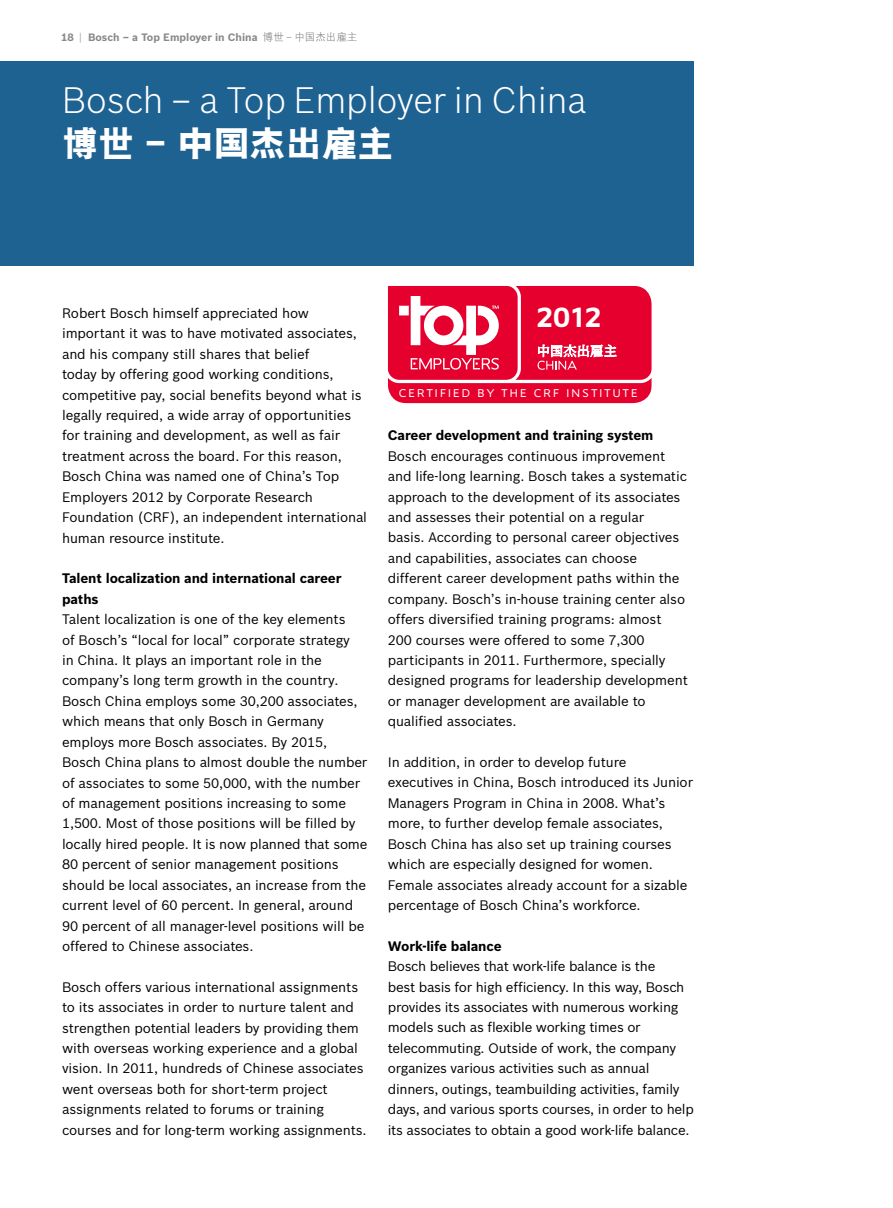
<style>
.page{position:relative;width:893px;height:1208px;background:#fff}
.page>*{position:absolute;margin:0;border:0;box-sizing:border-box;transform-origin:0 0}
.t1{font:300 36px "Bosch Sans";color:#fff}
.t2{font:36px "H Yb 9 gj";color:#fff}
.t3{font:700 28.95px "Angro EF";color:#fff}
.t4{font:13.5px/20.4px "Bosch Sans";letter-spacing:-.01em;color:#000}
.t5{font:700 13.5px/20.4px "Bosch Sans";letter-spacing:-.01em;color:#000}
.t6{font:300 11.7px "Angro EF";letter-spacing:.19em;color:#fff}
.t7{font:700 10.5px "Bosch Sans";color:#898989}
.s1{font-weight:300}
.s2{font-family:"H Yg 2 gj";font-weight:400}
.s3{font-family:"Bosch Sans";font-weight:700}
</style>
<div class="page">
<div style="left:0;top:61px;width:694px;height:204px;background:#1e6292"></div>
<svg style="left:388px;top:286px;width:264px;height:117px;background:#ea2a4f"></svg>
<p class="t7" style="left:61px;top:30px;width:298px">18 <span class="s1">|</span> Bosch – a Top Employer in China <span class="s2">博世</span> <span class="s1">–</span> <span class="s2">中国杰出雇主</span></p>
<h1 class="t1" style="left:62px;top:77px;width:526px">Bosch – a Top Employer in China</h1>
<h1 class="t2" style="left:62px;top:125px;width:333px">博世 <span class="s3">–</span> 中国杰出雇主</h1>
<p class="t4" style="left:62px;top:303px;width:306px">Robert Bosch himself appreciated how important it was to have motivated associates, and his company still shares that belief<br>today by offering good working conditions, competitive pay, social benefits beyond what is legally required, a wide array of opportunities for training and development, as well as fair treatment across the board. For this reason, Bosch China was named one of China’s Top Employers 2012 by Corporate Research Foundation (CRF), an independent international human resource institute.</p>
<p class="t5" style="left:62px;top:568px;width:281px">Talent localization and international career paths</p>
<p class="t4" style="left:62px;top:609px;width:307px">Talent localization is one of the key elements<br>of Bosch’s “local for local” corporate strategy<br>in China. It plays an important role in the company’s long term growth in the country.<br>Bosch China employs some 30,200 associates, which means that only Bosch in Germany employs more Bosch associates. By 2015, Bosch China plans to almost double the number of associates to some 50,000, with the number of management positions increasing to some 1,500. Most of those positions will be filled by locally hired people. It is now planned that some 80 percent of senior management positions should be local associates, an increase from the current level of 60 percent. In general, around 90 percent of all manager-level positions will be offered to Chinese associates.</p>
<p class="t4" style="left:62px;top:976px;width:306px">Bosch offers various international assignments to its associates in order to nurture talent and strengthen potential leaders by providing them with overseas working experience and a global vision. In 2011, hundreds of Chinese associates went overseas both for short-term project assignments related to forums or training courses and for long-term working assignments.</p>
<h2 class="t3" style="left:536px;top:300px;width:67px">2012</h2>
<p class="t6" style="left:399px;top:387px;width:240px">CERTIFIED BY THE CRF INSTITUTE</p>
<p class="t5" style="left:388px;top:425px;width:267px">Career development and training system</p>
<p class="t4" style="left:388px;top:445px;width:302px">Bosch encourages continuous improvement and life-long learning. Bosch takes a systematic approach to the development of its associates and assesses their potential on a regular<br>basis. According to personal career objectives and capabilities, associates can choose different career development paths within the company. Bosch’s in-house training center also offers diversified training programs: almost 200 courses were offered to some 7,300 participants in 2011. Furthermore, specially designed programs for leadership development or manager development are available to qualified associates.</p>
<p class="t4" style="left:388px;top:752px;width:307px">In addition, in order to develop future executives in China, Bosch introduced its Junior Managers Program in China in 2008. What’s more, to further develop female associates, Bosch China has also set up training courses which are especially designed for women.<br>Female associates already account for a sizable percentage of Bosch China’s workforce.</p>
<p class="t5" style="left:388px;top:935px;width:115px">Work-life balance</p>
<p class="t4" style="left:388px;top:956px;width:308px">Bosch believes that work-life balance is the<br>best basis for high efficiency. In this way, Bosch provides its associates with numerous working models such as flexible working times or telecommuting. Outside of work, the company organizes various activities such as annual dinners, outings, teambuilding activities, family days, and various sports courses, in order to help its associates to obtain a good work-life balance.</p>
</div>
